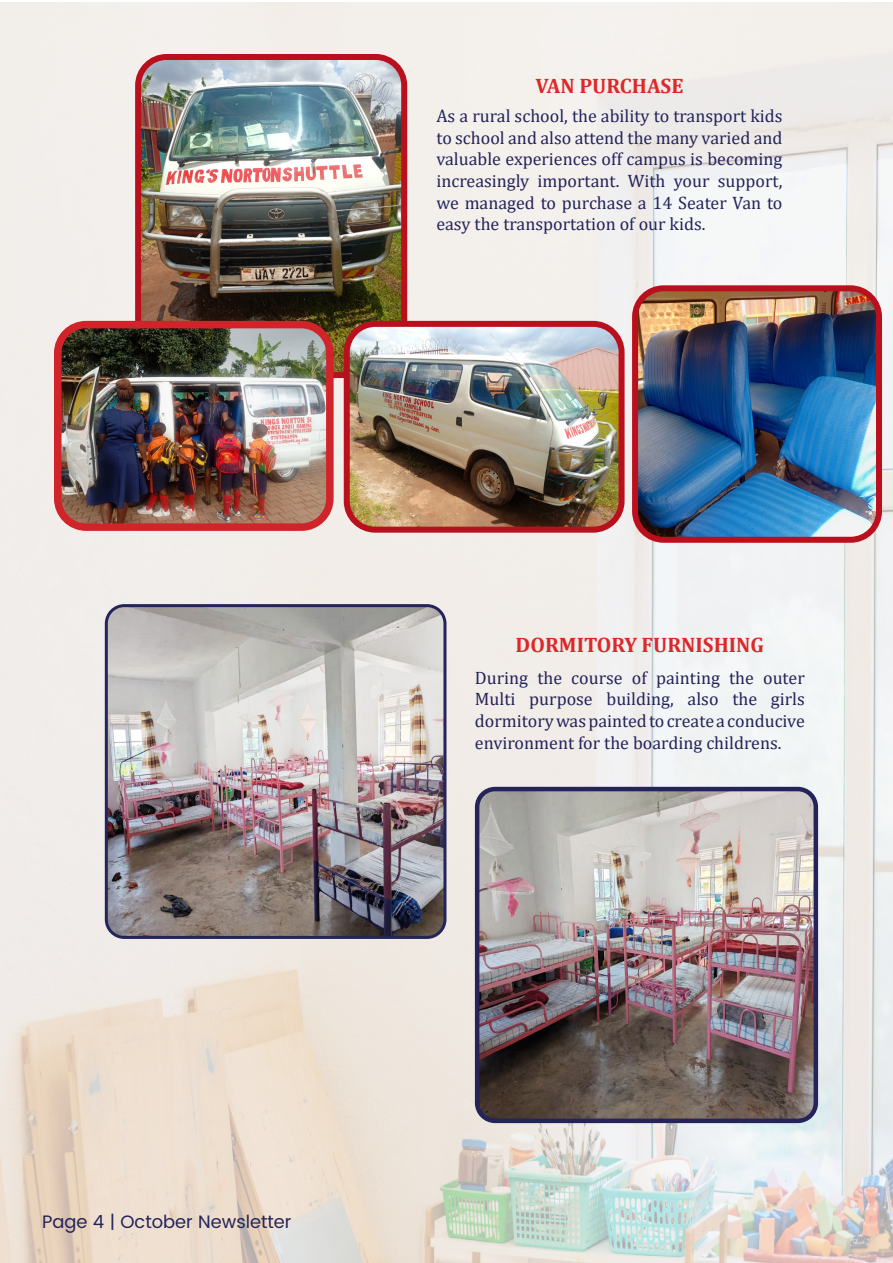
<style>
.page{position:relative;width:893px;height:1263px;background:#fff}
.page>*{position:absolute;margin:0;border:0;box-sizing:border-box;transform-origin:0 0}
.t1{font:700 21px "Cambria";color:#dd2829}
.body{font:18px/21.6px "Cambria";color:#24235a;text-align:justify}
.t2{font:18px "Poppins";color:#24235a}
</style>
<div class="page">
<img style="left:0;top:2px;width:893px;height:1261px">
<img style="left:138px;top:57px;width:266px;height:314px">
<div style="left:135px;top:54px;width:272px;height:324px;border:6px solid #ba101d;border-radius:28px"></div>
<img style="left:347px;top:324px;width:275px;height:206px">
<div style="left:344px;top:321px;width:281px;height:212px;border:6px solid #ba101d;border-radius:28px"></div>
<img style="left:635px;top:288px;width:244px;height:251px">
<div style="left:632px;top:285px;width:250px;height:258px;border:6px solid #ba101d;border-radius:28px"></div>
<img style="left:58px;top:325px;width:272px;height:202px">
<div style="left:54px;top:321px;width:280px;height:210px;border:8px solid #d1232a;border-radius:28px"></div>
<img style="left:106px;top:606px;width:339px;height:331px">
<div style="left:105px;top:604px;width:341px;height:335px;border:3px solid #24235a;border-radius:18px"></div>
<img style="left:477px;top:789px;width:339px;height:332px">
<div style="left:475px;top:787px;width:343px;height:336px;border:4px solid #24235a;border-radius:18px"></div>
<p class="t1" style="left:535px;top:71px;width:149px">VAN PURCHASE</p>
<p class="body" style="left:436px;top:105px;width:348px">As a rural school, the ability to transport kids to school and also attend the many varied and valuable experiences off campus is becoming increasingly important. With your support, we managed to purchase a 14 Seater Van to easy the transportation of our kids.</p>
<p class="t1" style="left:516px;top:630px;width:250px">DORMITORY FURNISHING</p>
<p class="body" style="left:475px;top:667px;width:331px">During the course of painting the outer Multi purpose building, also the girls dormitory was painted to create a conducive environment for the boarding childrens.</p>
<p class="t2" style="left:42px;top:1208px;width:251px">Page 4 | October Newsletter</p>
</div>
